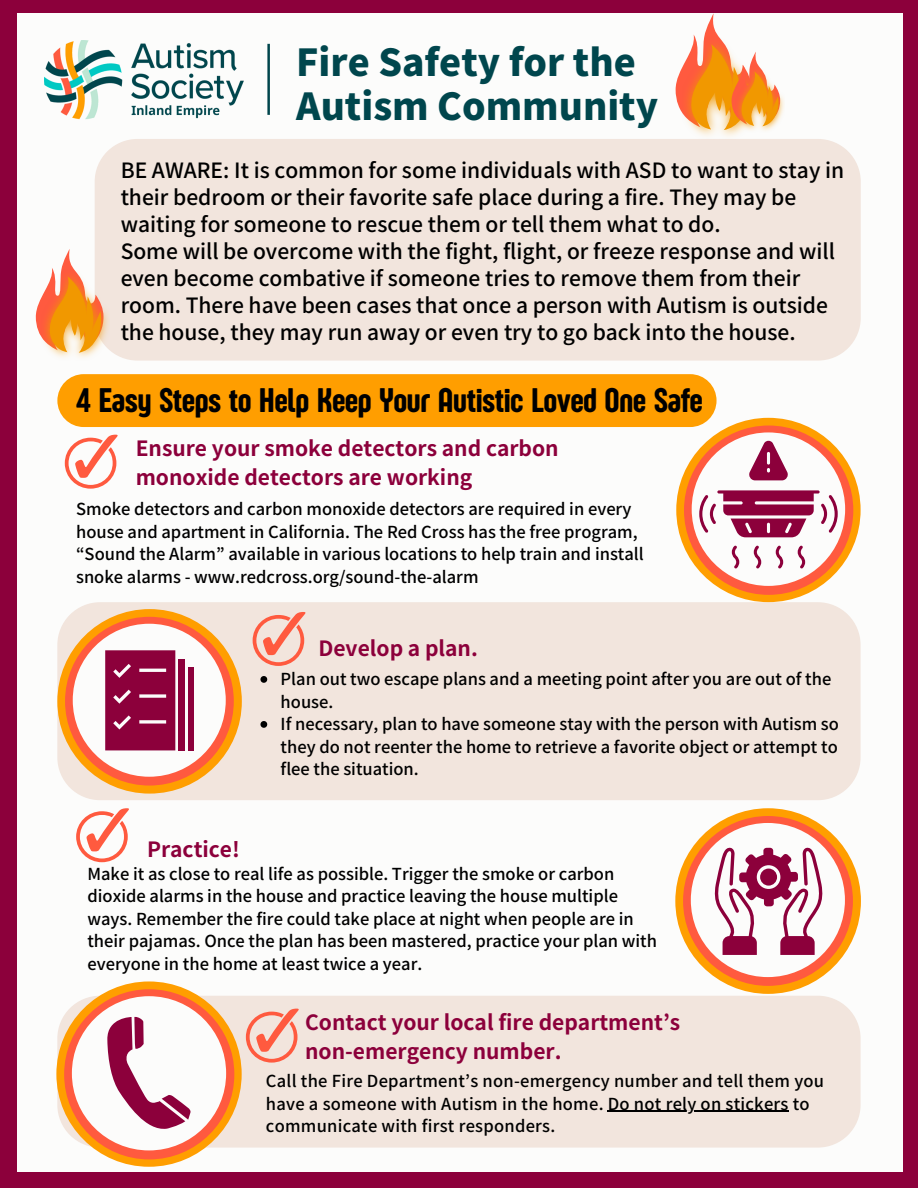
<style>
.page{position:relative;width:918px;height:1188px;background:#8c003b}
.page>*{position:absolute;margin:0;border:0;box-sizing:border-box;transform-origin:0 0}
.t1{font:900 37.05px/43.8px "Noto Sans JP";color:#00464d}
.t2{font:35.25px "Sugo Pro Display";color:#000}
.t3{font:500 21px/27px "Noto Sans JP";color:#000}
.t4{font:700 21px/29.2px "Noto Sans JP";color:#8c003b}
.t5{font:500 16.5px/22.5px "Noto Sans JP";color:#000}
</style>
<div class="page">
<div style="left:17px;top:13px;width:885px;height:1159px;background:#fcfcfb"></div>
<img style="left:45px;top:41px;width:225px;height:79px">
<div style="left:57px;top:996px;width:804px;height:152px;background:#f2e5dd"></div>
<svg style="left:56px;top:981px;width:186px;height:186px"></svg>
<svg style="left:64px;top:981px;width:235px;height:175px"></svg>
<hr style="left:608px;top:1111px;width:181px;height:1px;background:#000">
<div style="left:57px;top:602px;width:804px;height:198px;background:#f2e5dd"></div>
<svg style="left:65px;top:435px;width:53px;height:54px"></svg>
<div style="left:676px;top:418px;width:185px;height:184px;background:#ff9e00;border-radius:50%"></div>
<div style="left:684px;top:426px;width:169px;height:169px;background:#ff5a3f;border-radius:50%"></div>
<div style="left:692px;top:432px;width:153px;height:154px;background:#fcfcfb;border-radius:50%"></div>
<svg style="left:699px;top:441px;width:139px;height:128px"></svg>
<svg style="left:253px;top:612px;width:52px;height:54px;background:#f6b4a6"></svg>
<div style="left:95px;top:139px;width:766px;height:222px;background:#f2e5dd"></div>
<img style="left:53px;top:268px;width:56px;height:93px">
<svg style="left:36px;top:249px;width:67px;height:104px"></svg>
<div style="left:57px;top:609px;width:185px;height:185px;background:#ff9e00;border-radius:50%"></div>
<svg style="left:64px;top:617px;width:181px;height:183px;background:#e09e95"></svg>
<svg style="left:76px;top:808px;width:53px;height:54px"></svg>
<div style="left:675px;top:808px;width:186px;height:186px;background:#ff9e00;border-radius:50%"></div>
<div style="left:683px;top:816px;width:170px;height:170px;background:#ff5a3f;border-radius:50%"></div>
<div style="left:691px;top:823px;width:154px;height:154px;background:#fcfcfb;border-radius:50%"></div>
<svg style="left:714px;top:847px;width:109px;height:108px"></svg>
<svg style="left:260px;top:676px;width:7px;height:7px"></svg>
<svg style="left:260px;top:721px;width:7px;height:7px"></svg>
<div style="left:57px;top:374px;width:660px;height:53px;background:#ff9e00;border-radius:26px"></div>
<img style="left:736px;top:95px;width:48px;height:37px">
<svg style="left:676px;top:13px;width:104px;height:117px"></svg>
<h1 class="t1" style="left:296px;top:38px;width:364px">Fire Safety for the<br>Autism Community</h1>
<p class="t3" style="left:121px;top:155px;width:725px">BE AWARE: It is common for some individuals with ASD to want to stay in their bedroom or their favorite safe place during a fire. They may be waiting for someone to rescue them or tell them what to do.<br>Some will be overcome with the fight, flight, or freeze response and will even become combative if someone tries to remove them from their room. There have been cases that once a person with Autism is outside the house, they may run away or even try to go back into the house.</p>
<h2 class="t2" style="left:76px;top:380px;width:628px">4 Easy Steps to Help Keep Your Autistic Loved One Safe</h2>
<p class="t4" style="left:136px;top:432px;width:425px">Ensure your smoke detectors and carbon monoxide detectors are working</p>
<p class="t5" style="left:76px;top:497px;width:569px">Smoke detectors and carbon monoxide detectors are required in every house and apartment in California. The Red Cross has the free program, “Sound the Alarm” available in various locations to help train and install snoke alarms - www.redcross.org/sound-the-alarm</p>
<p class="t4" style="left:318px;top:632px;width:161px">Develop a plan.</p>
<p class="t5" style="left:281px;top:667px;width:560px">Plan out two escape plans and a meeting point after you are out of the house.<br>If necessary, plan to have someone stay with the person with Autism so they do not reenter the home to retrieve a favorite object or attempt to flee the situation.</p>
<p class="t4" style="left:147px;top:833px;width:94px">Practice!</p>
<p class="t5" style="left:87px;top:861px;width:571px">Make it as close to real life as possible. Trigger the smoke or carbon dioxide alarms in the house and practice leaving the house multiple ways. Remember the fire could take place at night when people are in their pajamas. Once the plan has been mastered, practice your plan with everyone in the home at least twice a year.</p>
<p class="t4" style="left:305px;top:1006px;width:377px">Contact your local fire department’s non-emergency number.</p>
<p class="t5" style="left:266px;top:1069px;width:560px">Call the Fire Department’s non-emergency number and tell them you have a someone with Autism in the home. Do not rely on stickers to communicate with first responders.</p>
</div>
